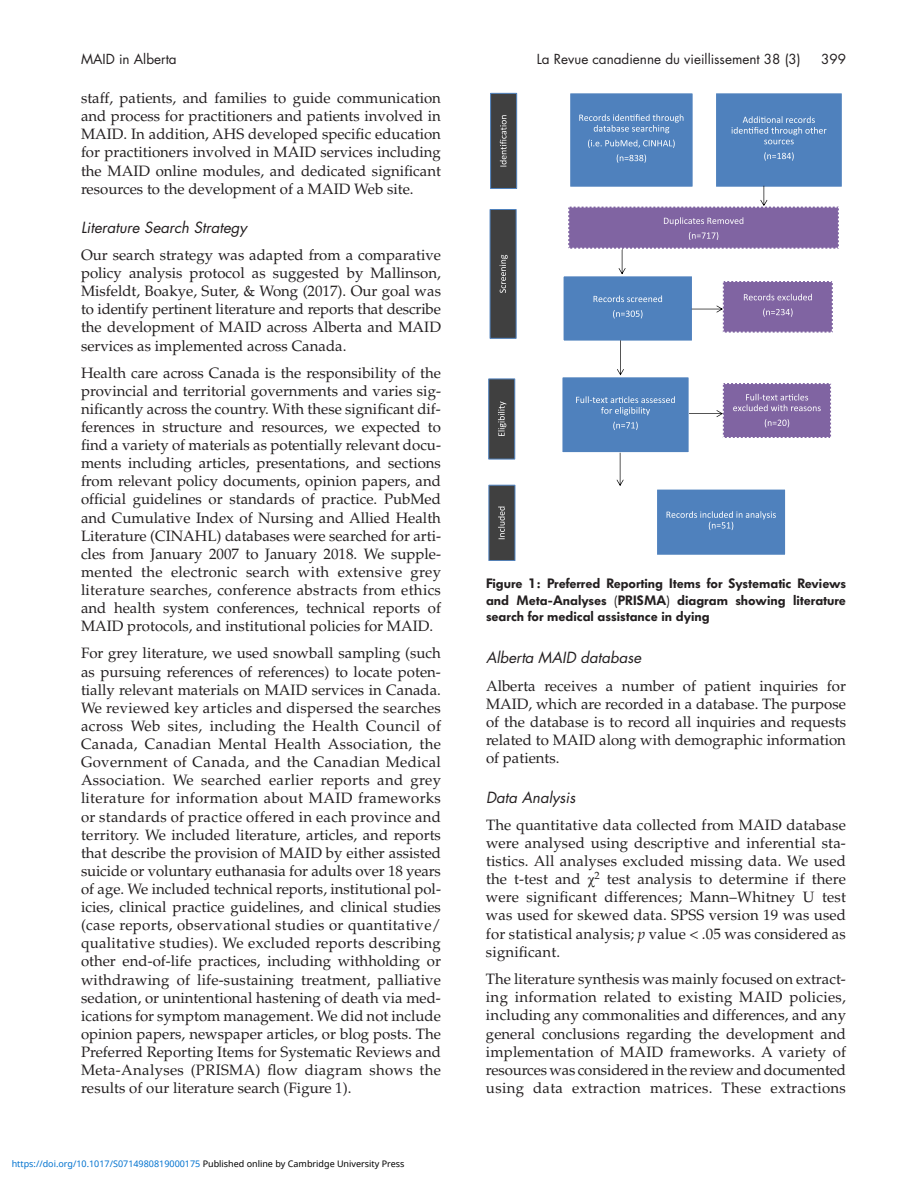
<style>
.page{position:relative;width:918px;height:1188px;background:#fff}
.page>*{position:absolute;margin:0;border:0;box-sizing:border-box;transform-origin:0 0}
.t1{font:15px/18.1px "Palatino";color:#231f20;text-align:justify}
.t2{font:italic 15px "Futura";color:#231f20}
.t3{font:600 13.5px/16.5px "Futura BQ";color:#231f20;text-align:justify}
.t4{font:13.5px "Futura";color:#231f20}
.t5{font:9px "Noto Sans";color:#0172cf}
.s1{font-family:"Times New Roman"}
.s2{font-style:italic}
.s3{color:#000}
</style>
<div class="page">
<div style="left:569px;top:92px;width:125px;height:96px;background:#4f81bd"></div>
<div style="left:568px;top:92px;width:126px;height:96px;border:2px solid #fff"></div>
<div style="left:715px;top:92px;width:128px;height:96px;background:#4f81bd"></div>
<div style="left:714px;top:92px;width:130px;height:96px;border:2px solid #fff"></div>
<svg style="left:619px;top:250px;width:7px;height:24px"></svg>
<svg style="left:760px;top:186px;width:7px;height:20px"></svg>
<div style="left:567px;top:206px;width:273px;height:44px;background:#8064a2;border:2px dashed #fff"></div>
<div style="left:562px;top:275px;width:132px;height:67px;background:#4f81bd;border:2px solid #fff"></div>
<div style="left:722px;top:280px;width:112px;height:54px;background:#8064a2;border:2px dashed #fff"></div>
<div style="left:561px;top:376px;width:129px;height:78px;background:#4f81bd;border:2px solid #fff"></div>
<div style="left:722px;top:382px;width:110px;height:57px;background:#8064a2;border:2px dashed #fff"></div>
<svg style="left:692px;top:306px;width:31px;height:7px"></svg>
<svg style="left:617px;top:340px;width:7px;height:35px"></svg>
<svg style="left:689px;top:410px;width:34px;height:7px"></svg>
<div style="left:490px;top:93px;width:27px;height:96px;background:#404040;border:1px solid #4f81bd"></div>
<div style="left:490px;top:209px;width:26px;height:130px;background:#404040;border:1px solid #4f81bd"></div>
<div style="left:489px;top:485px;width:26px;height:76px;background:#404040;border:1px solid #4f81bd"></div>
<svg style="left:579px;top:114px;width:104px;height:19px"></svg>
<svg style="left:588px;top:140px;width:87px;height:8px"></svg>
<svg style="left:617px;top:154px;width:29px;height:9px"></svg>
<svg style="left:732px;top:116px;width:95px;height:28px"></svg>
<svg style="left:764px;top:152px;width:30px;height:9px"></svg>
<svg style="left:664px;top:217px;width:79px;height:9px"></svg>
<svg style="left:689px;top:232px;width:29px;height:8px"></svg>
<svg style="left:594px;top:295px;width:68px;height:7px"></svg>
<svg style="left:613px;top:310px;width:30px;height:8px"></svg>
<svg style="left:744px;top:294px;width:68px;height:6px"></svg>
<svg style="left:763px;top:308px;width:30px;height:9px"></svg>
<svg style="left:576px;top:396px;width:99px;height:19px"></svg>
<svg style="left:613px;top:422px;width:25px;height:8px"></svg>
<svg style="left:733px;top:394px;width:88px;height:17px"></svg>
<svg style="left:765px;top:419px;width:24px;height:9px"></svg>
<svg style="left:500px;top:115px;width:7px;height:52px"></svg>
<svg style="left:500px;top:255px;width:8px;height:38px"></svg>
<svg style="left:498px;top:507px;width:7px;height:32px"></svg>
<div style="left:488px;top:379px;width:27px;height:80px;background:#404040;border:1px solid #4f81bd"></div>
<svg style="left:498px;top:401px;width:8px;height:35px"></svg>
<div style="left:655px;top:488px;width:132px;height:69px;background:#4f81bd;border:2px solid #fff"></div>
<svg style="left:667px;top:511px;width:109px;height:19px"></svg>
<svg style="left:617px;top:453px;width:7px;height:33px"></svg>
<p class="t4" style="left:81px;top:51px;width:97px">MAID in Alberta</p>
<p class="t4" style="left:537px;top:51px;width:265px">La Revue canadienne du vieillissement 38 (3)</p>
<p class="t4" style="left:821px;top:51px;width:26px">399</p>
<p class="t1" style="left:81px;top:89px;width:362px">staff, patients, and families to guide communication and process for practitioners and patients involved in MAID. In addition, AHS developed specific education for practitioners involved in MAID services including the MAID online modules, and dedicated significant resources to the development of a MAID Web site.</p>
<p class="t2" style="left:81px;top:218px;width:168px">Literature Search Strategy</p>
<p class="t1" style="left:81px;top:246px;width:362px">Our search strategy was adapted from a comparative policy analysis protocol as suggested by Mallinson, Misfeldt, Boakye, Suter, &amp; Wong (2017). Our goal was to identify pertinent literature and reports that describe the development of MAID across Alberta and MAID services as implemented across Canada.</p>
<p class="t1" style="left:81px;top:364px;width:362px">Health care across Canada is the responsibility of the provincial and territorial governments and varies sig&shy;nificantly across the country. With these significant dif&shy;ferences in structure and resources, we expected to find a variety of materials as potentially relevant docu&shy;ments including articles, presentations, and sections from relevant policy documents, opinion papers, and official guidelines or standards of practice. PubMed and Cumulative Index of Nursing and Allied Health Literature (CINAHL) databases were searched for arti&shy;cles from January 2007 to January 2018. We supple&shy;mented the electronic search with extensive grey literature searches, conference abstracts from ethics and health system conferences, technical reports of MAID protocols, and institutional policies for MAID.</p>
<p class="t1" style="left:81px;top:645px;width:362px">For grey literature, we used snowball sampling (such as pursuing references of references) to locate poten&shy;tially relevant materials on MAID services in Canada.<br>We reviewed key articles and dispersed the searches across Web sites, including the Health Council of Canada, Canadian Mental Health Association, the Government of Canada, and the Canadian Medical Association. We searched earlier reports and grey literature for information about MAID frameworks or standards of practice offered in each province and territory. We included literature, articles, and reports that describe the provision of MAID by either assisted suicide or voluntary euthanasia for adults over 18 years of age. We included technical reports, institutional pol&shy;icies, clinical practice guidelines, and clinical studies (case reports, observational studies or quantitative/ qualitative studies). We excluded reports describing other end-of-life practices, including withholding or withdrawing of life-sustaining treatment, palliative sedation, or unintentional hastening of death via med&shy;ications for symptom management. We did not include opinion papers, newspaper articles, or blog posts. The Preferred Reporting Items for Systematic Reviews and Meta-Analyses (PRISMA) flow diagram shows the results of our literature search (Figure 1).</p>
<p class="t2" style="left:486px;top:648px;width:157px">Alberta MAID database</p>
<p class="t3" style="left:486px;top:576px;width:362px">Figure 1: Preferred Reporting Items for Systematic Reviews and Meta-Analyses (PRISMA) diagram showing literature search for medical assistance in dying</p>
<p class="t1" style="left:486px;top:677px;width:362px">Alberta receives a number of patient inquiries for MAID, which are recorded in a database. The purpose of the database is to record all inquiries and requests related to MAID along with demographic information of patients.</p>
<p class="t2" style="left:486px;top:787px;width:91px">Data Analysis</p>
<p class="t1" style="left:486px;top:816px;width:362px">The quantitative data collected from MAID database were analysed using descriptive and inferential sta&shy;tistics. All analyses excluded missing data. We used the t-test and <span class="s1">χ</span><sup>2</sup> test analysis to determine if there were significant differences; Mann–Whitney U test was used for skewed data. SPSS version 19 was used for statistical analysis; <span class="s2">p</span> value &lt; .05 was considered as significant.</p>
<p class="t1" style="left:486px;top:970px;width:362px">The literature synthesis was mainly focused on extract&shy;ing information related to existing MAID policies, including any commonalities and differences, and any general conclusions regarding the development and implementation of MAID frameworks. A variety of resources was considered in the review and documented using data extraction matrices. These extractions</p>
<p class="t5" style="left:12px;top:1157px;width:394px">https://doi.org/10.1017/S0714980819000175 <span class="s3">Published online by Cambridge University Press</span></p>
</div>
